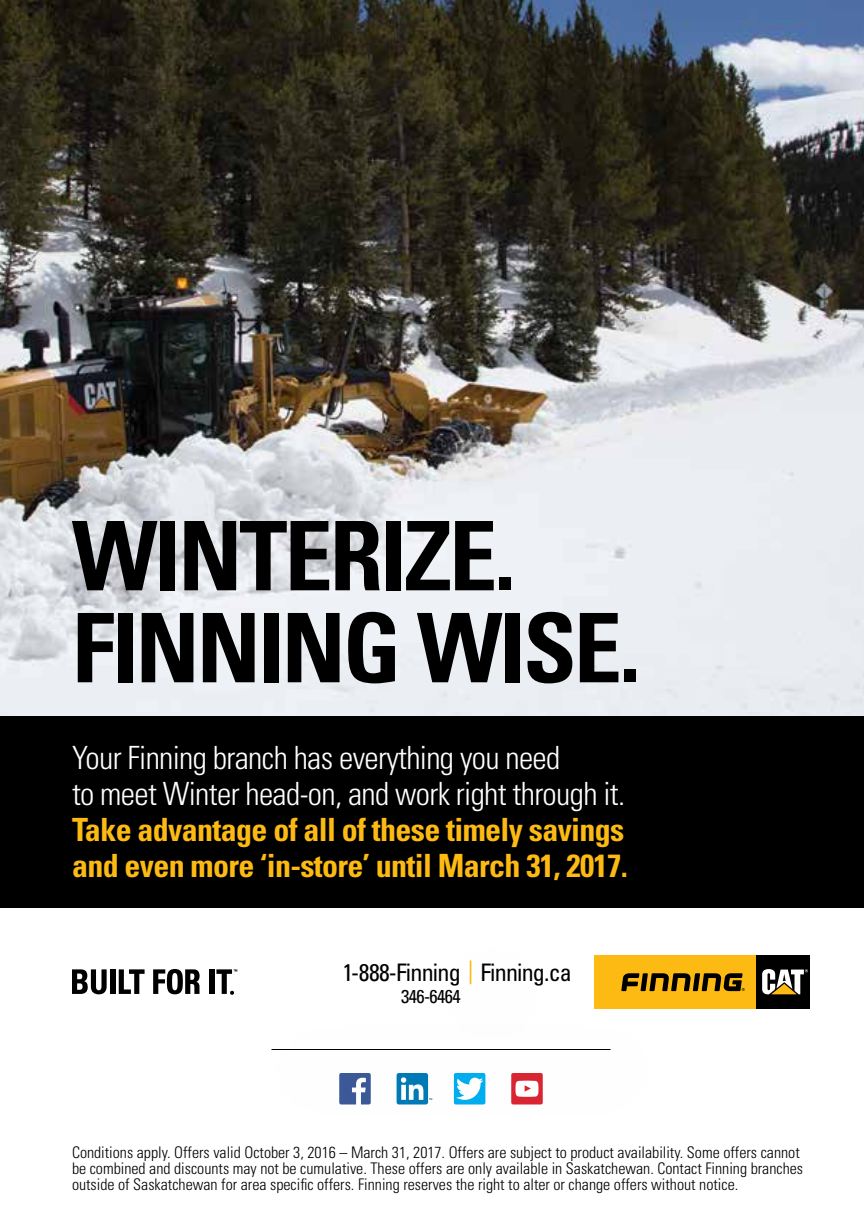
<style>
.page{position:relative;width:864px;height:1224px;background:#fff}
.page>*{position:absolute;margin:0;border:0;box-sizing:border-box;transform-origin:0 0}
.t1{font:700 condensed 96px/92px "Univers LT Std";letter-spacing:-.03em;color:#000}
.t2{font:300 condensed 32px/36px "Univers LT Std";letter-spacing:-.02em;color:#fff}
.t3{font:700 condensed 32px/36px "Univers LT Std";letter-spacing:-.02em;color:#fdba12}
.t4{font:condensed 24.2px "Univers LT Std";letter-spacing:-.035em;color:#000}
.t5{font:condensed 18.6px "Univers LT Std";letter-spacing:-.035em;color:#000}
.t6{font:300 condensed 16px/16px "Univers LT Std";color:#000}
</style>
<div class="page">
<img style="left:0;top:0;width:864px;height:716px">
<div style="left:594px;top:955px;width:162px;height:54px;background:#fdba12"></div>
<div style="left:756px;top:955px;width:54px;height:54px;background:#000"></div>
<svg style="left:762px;top:969px;width:46px;height:25px"></svg>
<svg style="left:621px;top:973px;width:124px;height:18px"></svg>
<svg style="left:72px;top:969px;width:35px;height:25px"></svg>
<div style="left:110px;top:969px;width:5px;height:25px;background:#000"></div>
<svg style="left:119px;top:969px;width:26px;height:25px"></svg>
<svg style="left:153px;top:969px;width:47px;height:25px"></svg>
<div style="left:210px;top:969px;width:5px;height:25px;background:#000"></div>
<svg style="left:216px;top:969px;width:21px;height:26px"></svg>
<svg style="left:470px;top:961px;width:1px;height:23px"></svg>
<div style="left:0;top:716px;width:864px;height:191px;background:#000"></div>
<div style="left:272px;top:1023px;width:381px;height:95px;background:#000;opacity:.6"></div>
<hr style="left:272px;top:1049px;width:338px;height:1px;background:#000">
<h1 class="t1" style="left:72px;top:510px;width:570px">WINTERIZE.<br>FINNING WISE.</h1>
<h2 class="t2" style="left:72px;top:740px;width:555px">Your Finning branch has everything you need<br>to meet Winter head-on, and work right through it.</h2>
<h2 class="t3" style="left:72px;top:812px;width:557px">Take advantage of all of these timely savings and even more ‘in-store’ until March 31, 2017.</h2>
<h3 class="t4" style="left:343px;top:957px;width:120px">1-888-Finning</h3>
<p class="t5" style="left:401px;top:985px;width:61px">346-6464</p>
<h3 class="t4" style="left:480px;top:957px;width:93px">Finning.ca</h3>
<p class="t6" style="left:72px;top:1144px;width:733px">Conditions apply. Offers valid October 3, 2016 – March 31, 2017. Offers are subject to product availability. Some offers cannot be combined and discounts may not be cumulative. These offers are only available in Saskatchewan. Contact Finning branches outside of Saskatchewan for area specific offers. Finning reserves the right to alter or change offers without notice.</p>
</div>
